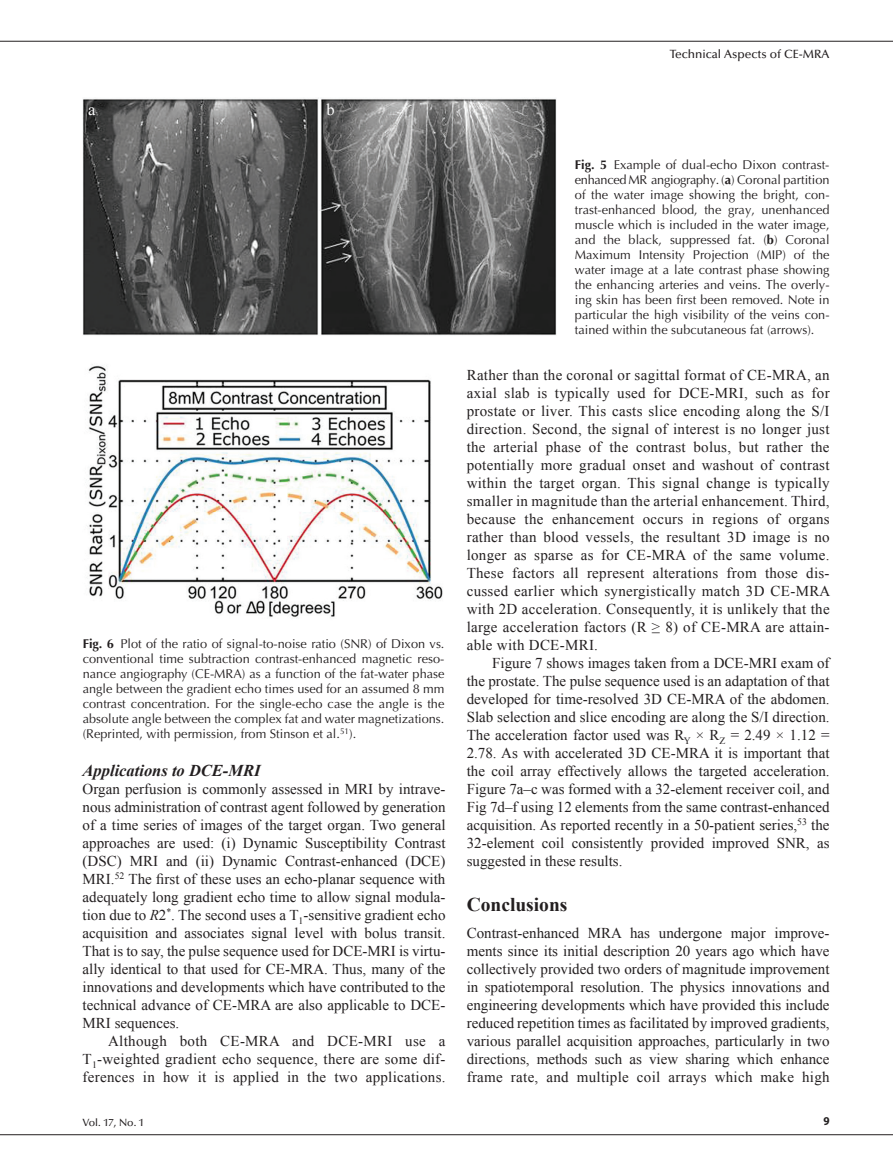
<style>
.page{position:relative;width:893px;height:1174px;background:#fff}
.page>*{position:absolute;margin:0;border:0;box-sizing:border-box;transform-origin:0 0}
.t1{font:700 19.5px "Times New Roman";color:#231f20}
.t2{font:italic 700 16.5px "Times New Roman";color:#231f20}
.Txf{font:16.5px "Times New Roman";color:#fff}
.Tx{font:15px/18px "Times New Roman";letter-spacing:.02em;color:#231f20;text-align:justify}
.Txf-2{font:15px/18px "Times New Roman";color:#231f20;text-align:justify}
.Table_Fig_Box_Title{font:12.75px/15px "Optima LT Std";color:#231f20;text-align:justify}
.t3{font:500 12px "Optima LT Std";color:#231f20}
.t4{font:700 semi-condensed 12px "Myriad Pro";color:#231f20}
.t5{font:500 10.5px "Optima LT Std";color:#231f20}
.s1{font-weight:700}
.s2{font-style:italic}
</style>
<div class="page">
<hr style="left:0;top:1134px;width:893px;height:1px;background:#231f20">
<hr style="left:0;top:41px;width:893px;height:1px;background:#231f20">
<img style="left:88px;top:364px;width:355px;height:255px">
<img style="left:83px;top:98px;width:474px;height:238px">
<p class="Txf" style="left:88px;top:98px;width:9px">a</p>
<p class="Txf" style="left:327px;top:98px;width:10px">b</p>
<p class="Table_Fig_Box_Title" style="left:83px;top:636px;width:363px"><span class="s1">Fig. 6</span> Plot of the ratio of signal-to-noise ratio (SNR) of Dixon vs. conventional time subtraction contrast-enhanced magnetic reso&shy;nance angiography (CE-MRA) as a function of the fat-water phase angle between the gradient echo times used for an assumed 8 mm contrast concentration. For the single-echo case the angle is the absolute angle between the complex fat and water magnetizations. (Reprinted, with permission, from Stinson et al.<sup>51</sup>).</p>
<h2 class="t2" style="left:83px;top:758px;width:179px">Applications to DCE-MRI</h2>
<p class="Txf-2" style="left:83px;top:779px;width:364px">Organ perfusion is commonly assessed in MRI by intrave&shy;nous administration of contrast agent followed by generation of a time series of images of the target organ. Two general approaches are used: (i) Dynamic Susceptibility Contrast (DSC) MRI and (ii) Dynamic Contrast-enhanced (DCE)<br>MRI.<sup>52</sup> The first of these uses an echo-planar sequence with adequately long gradient echo time to allow signal modula&shy;tion due to <span class="s2">R</span>2<sup>*</sup>. The second uses a T<sub>1</sub>-sensitive gradient echo acquisition and associates signal level with bolus transit.<br>That is to say, the pulse sequence used for DCE-MRI is virtu&shy;ally identical to that used for CE-MRA. Thus, many of the innovations and developments which have contributed to the technical advance of CE-MRA are also applicable to DCE-MRI sequences.</p>
<p class="Tx" style="left:83px;top:1031px;width:364px;text-indent:26px">Although both CE-MRA and DCE-MRI use a T<sub>1</sub>-weighted gradient echo sequence, there are some dif&shy;ferences in how it is applied in the two applications.</p>
<p class="t3" style="left:670px;top:48px;width:161px">Technical Aspects of CE-MRA</p>
<p class="Table_Fig_Box_Title" style="left:575px;top:157px;width:256px"><span class="s1">Fig. 5</span> Example of dual-echo Dixon contrast&shy;enhanced MR angiography. (<span class="s1">a</span>) Coronal partition of the water image showing the bright, con&shy;trast-enhanced blood, the gray, unenhanced muscle which is included in the water image, and the black, suppressed fat. (<span class="s1">b</span>) Coronal Maximum Intensity Projection (MIP) of the water image at a late contrast phase showing the enhancing arteries and veins. The overly&shy;ing skin has been first been removed. Note in particular the high visibility of the veins con&shy;tained within the subcutaneous fat (arrows).</p>
<p class="Tx" style="left:467px;top:366px;width:365px">Rather than the coronal or sagittal format of CE-MRA, an axial slab is typically used for DCE-MRI, such as for prostate or liver. This casts slice encoding along the S/I direction. Second, the signal of interest is no longer just the arterial phase of the contrast bolus, but rather the potentially more gradual onset and washout of contrast within the target organ. This signal change is typically smaller in magnitude than the arterial enhancement. Third, because the enhancement occurs in regions of organs rather than blood vessels, the resultant 3D image is no longer as sparse as for CE-MRA of the same volume.<br>These factors all represent alterations from those dis&shy;cussed earlier which synergistically match 3D CE-MRA with 2D acceleration. Consequently, it is unlikely that the large acceleration factors (R ≥ 8) of CE-MRA are attain&shy;able with DCE-MRI.</p>
<p class="Tx" style="left:467px;top:654px;width:364px;text-indent:26px">Figure 7 shows images taken from a DCE-MRI exam of the prostate. The pulse sequence used is an adaptation of that developed for time-resolved 3D CE-MRA of the abdomen.<br>Slab selection and slice encoding are along the S/I direction.<br>The acceleration factor used was R<sub>Y</sub> × R<sub>Z</sub> = 2.49 × 1.12 = 2.78. As with accelerated 3D CE-MRA it is important that the coil array effectively allows the targeted acceleration.<br>Figure 7a–c was formed with a 32-element receiver coil, and Fig 7d–f using 12 elements from the same contrast-enhanced acquisition. As reported recently in a 50-patient series,<sup>53</sup> the 32-element coil consistently provided improved SNR, as suggested in these results.</p>
<h1 class="t1" style="left:467px;top:891px;width:102px">Conclusions</h1>
<p class="Txf-2" style="left:467px;top:924px;width:364px">Contrast-enhanced MRA has undergone major improve&shy;ments since its initial description 20 years ago which have collectively provided two orders of magnitude improvement in spatiotemporal resolution. The physics innovations and engineering developments which have provided this include reduced repetition times as facilitated by improved gradients, various parallel acquisition approaches, particularly in two directions, methods such as view sharing which enhance frame rate, and multiple coil arrays which make high</p>
<p class="t5" style="left:83px;top:1116px;width:63px">Vol. 17, No. 1</p>
<p class="t4" style="left:823px;top:1113px;width:8px">9</p>
</div>
